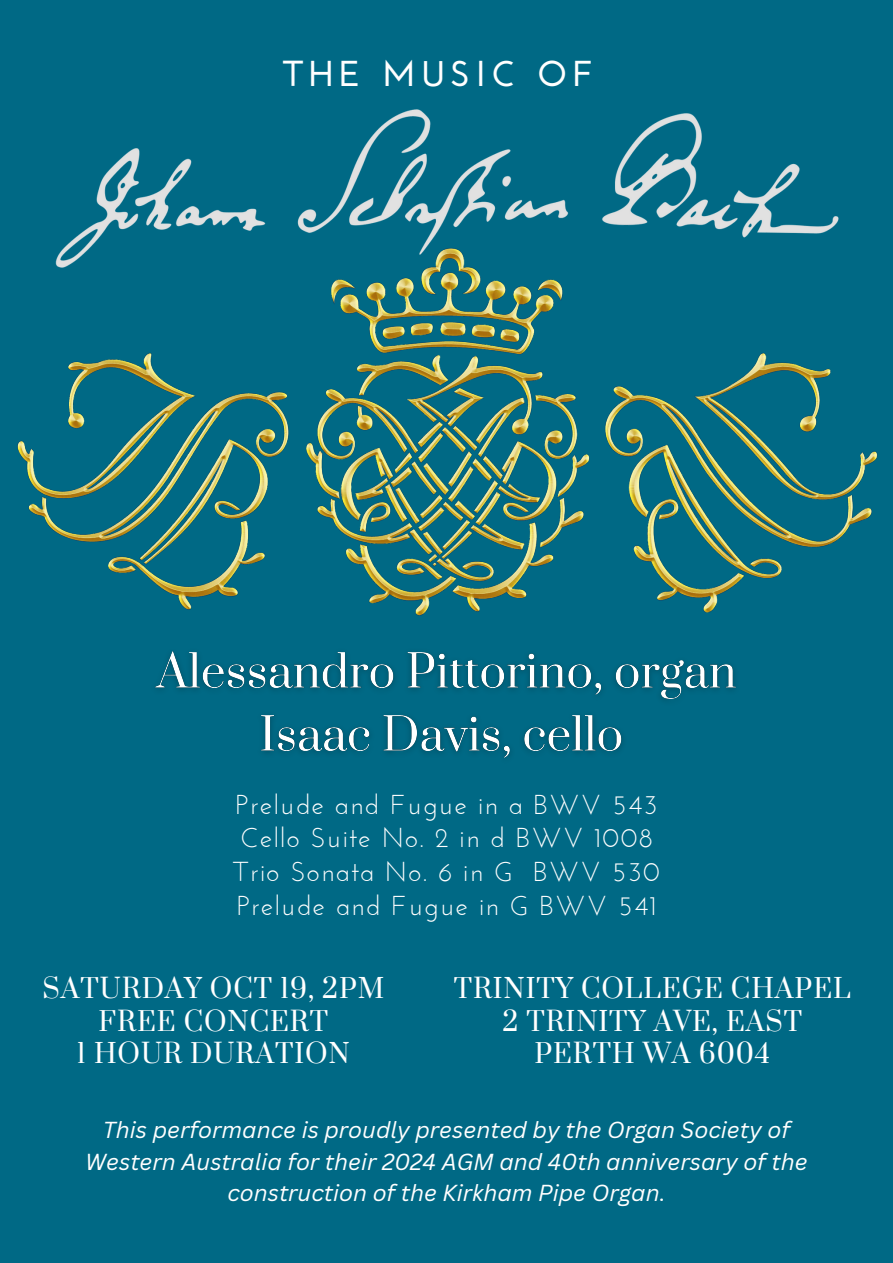
<style>
.page{position:relative;width:893px;height:1263px;background:#006985}
.page>*{position:absolute;margin:0;border:0;box-sizing:border-box;transform-origin:0 0}
.t1{font:700 36px "Josefin Sans";letter-spacing:.15em;color:#fff}
.t2{font:27.3px/33.8px "Josefin Sans";letter-spacing:.05em;color:#fff}
.t3{font:26.17px/32.5px "Prata";letter-spacing:.035em;color:#fff;text-align:center}
.t4{font:italic 22.58px/31.5px "Canva Sans";color:#fff;text-align:center}
</style>
<div class="page">
<img style="left:85px;top:109px;width:754px;height:121px">
<img style="left:17px;top:230px;width:861px;height:386px">
<img style="left:155px;top:651px;width:581px;height:107px">
<h3 class="t1" style="left:283px;top:59px;width:312px">THE MUSIC OF</h3>
<h4 class="t2" style="left:233px;top:790px;width:428px">Prelude and Fugue in a BWV 543<br>Cello Suite No. 2 in d BWV 1008<br>Trio Sonata No. 6 in G BWV 530<br>Prelude and Fugue in G BWV 541</h4>
<h3 class="t3" style="left:42px;top:973px;width:343px">SATURDAY OCT 19, 2PM<br>FREE CONCERT<br>1 HOUR DURATION</h3>
<p class="t3" style="left:454px;top:973px;width:398px">TRINITY COLLEGE CHAPEL<br>2 TRINITY AVE, EAST<br>PERTH WA 6004</p>
<p class="t4" style="left:85px;top:1114px;width:724px">This performance is proudly presented by the Organ Society of<br>Western Australia for their 2024 AGM and 40th anniversary of the construction of the Kirkham Pipe Organ.</p>
</div>
